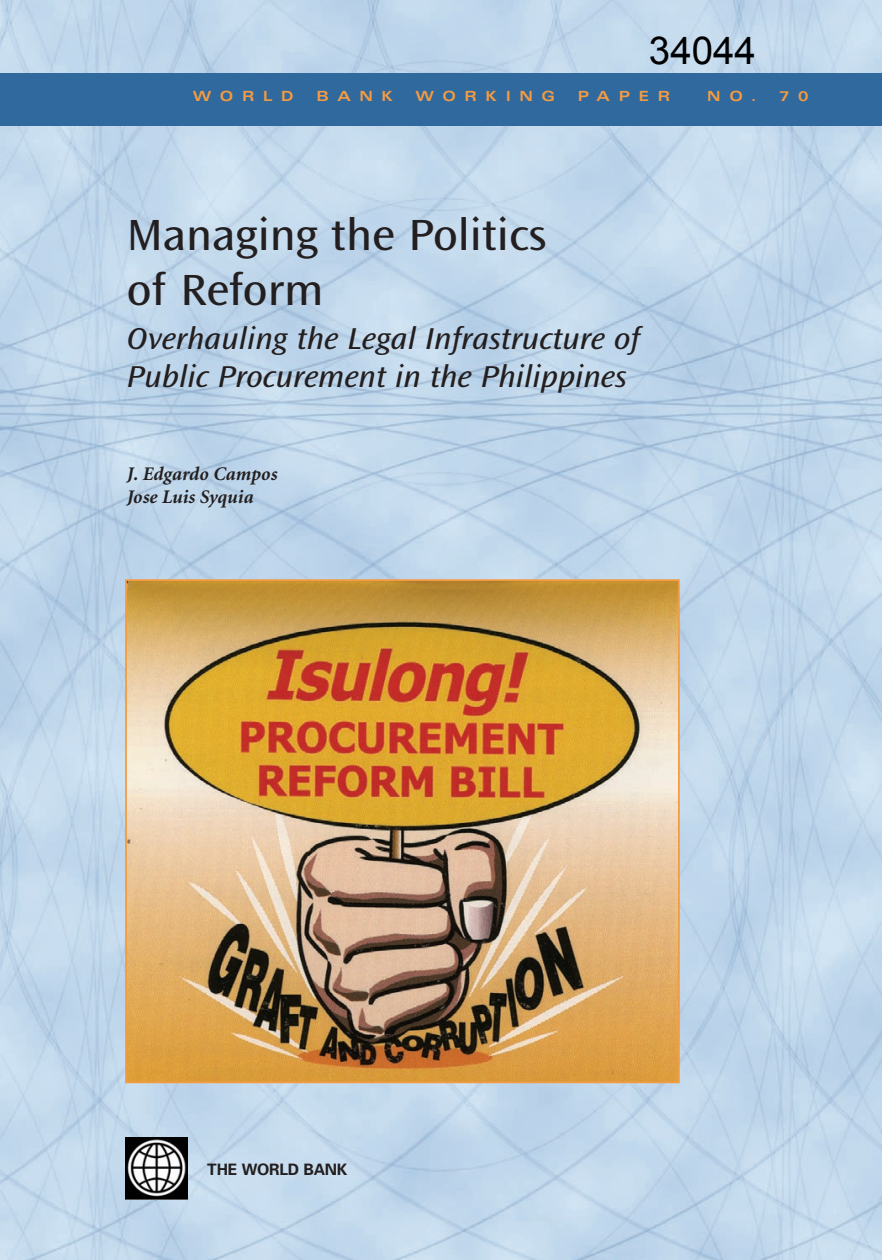
<style>
.page{position:relative;width:882px;height:1260px;background:#fff}
.page>*{position:absolute;margin:0;border:0;box-sizing:border-box;transform-origin:0 0}
.t1{font:45.5px/54.6px "Ocean Sans MM 403 169";color:#231f20}
.t2{font:38.5px "Arial";color:#000}
.t3{font:31.5px/37.8px "Ocean Sans MM It 403 169";color:#231f20}
.t4{font:italic 700 19.25px/23.1px "Minion";color:#231f20}
.t5{font:700 15.75px "Univers";letter-spacing:-.015em;color:#231f20}
.t6{font:700 expanded 14px "Univers";letter-spacing:.615em;color:#f49b41}
</style>
<div class="page">
<img style="left:0;top:0;width:882px;height:1260px">
<div style="left:0;top:73px;width:882px;height:52px;background:#30699d"></div>
<img style="left:125px;top:1138px;width:62px;height:62px">
<img style="left:128px;top:582px;width:549px;height:498px">
<div style="left:125px;top:579px;width:555px;height:504px;border:2px solid #f49b41"></div>
<p class="t2" style="left:649px;top:25px;width:109px">34044</p>
<p class="t6" style="left:193px;top:91px;width:102px">WORLD</p>
<p class="t6" style="left:316px;top:91px;width:78px">BANK</p>
<p class="t6" style="left:416px;top:91px;width:141px">WORKING</p>
<p class="t6" style="left:578px;top:91px;width:94px">PAPER</p>
<p class="t6" style="left:707px;top:91px;width:103px">NO. 70</p>
<h1 class="t1" style="left:127px;top:207px;width:421px">Managing the Politics of Reform</h1>
<p class="t3" style="left:127px;top:320px;width:514px">Overhauling the Legal Infrastructure of<br>Public Procurement in the Philippines</p>
<p class="t4" style="left:127px;top:464px;width:152px">J. Edgardo Campos<br>Jose Luis Syquia</p>
<p class="t5" style="left:207px;top:1164px;width:142px">THE WORLD BANK</p>
</div>
